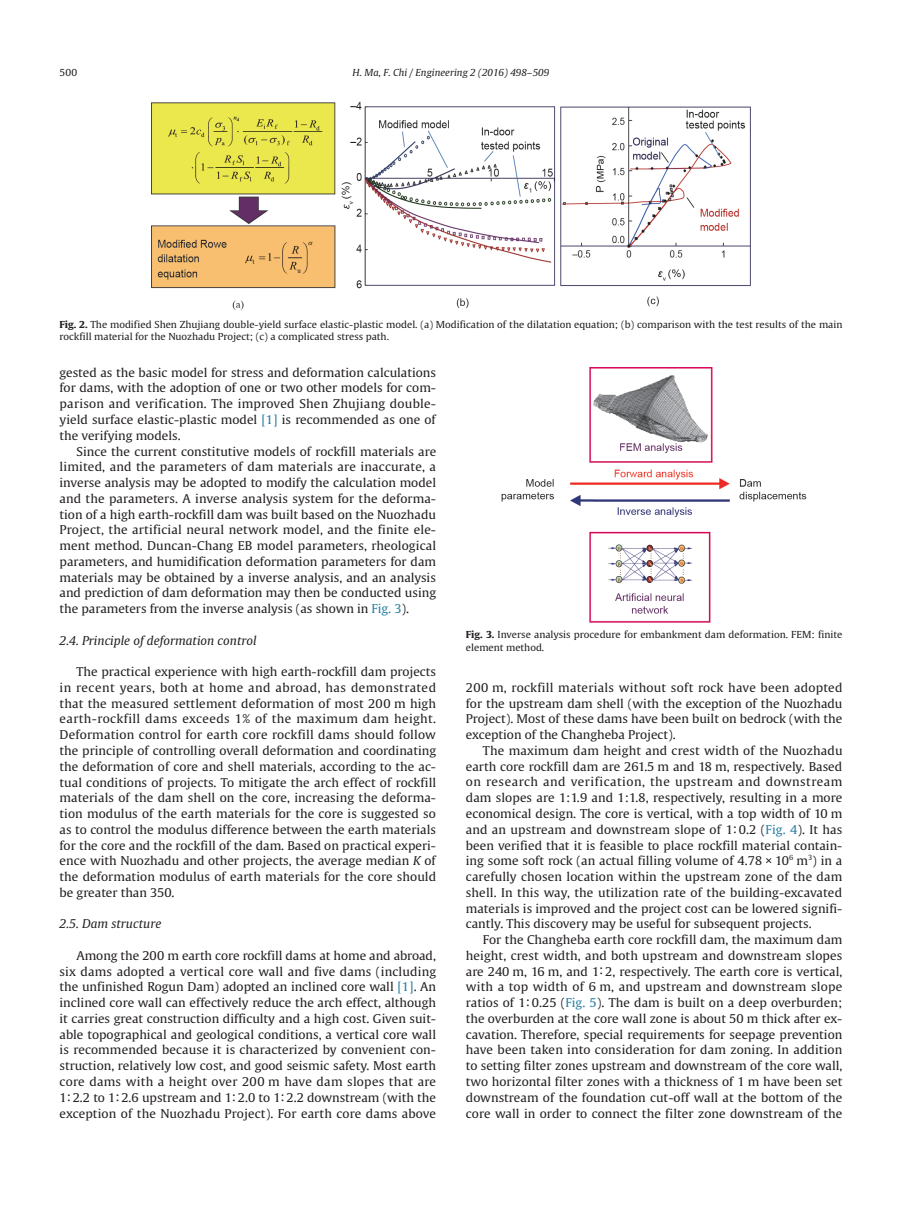
<style>
.page{position:relative;width:919px;height:1217px;background:#fff}
.page>*{position:absolute;margin:0;border:0;box-sizing:border-box;transform-origin:0 0}
.t1{font:12px/15.8px "Gulliver";color:#231f20;text-align:justify;scale:1.04 1}
.t2{font:italic 12px "Gulliver";color:#231f20;scale:1.04 1}
.t3{font:9.6px/12.9px "Gulliver";color:#231f20;scale:1.04 1}
.t4{font:italic 9.6px "Gulliver";color:#231f20;scale:1.04 1}
.t5{font:7.05px "Gulliver";color:#231f20;scale:1.04 1}
.s1{font-weight:700}
.s2{color:#277ea2}
.s3{font-style:italic}
</style>
<div class="page">
<img style="left:151px;top:101px;width:599px;height:209px">
<img style="left:501px;top:367px;width:305px;height:255px">
<p class="t3" style="left:60px;top:66px;width:18px">500</p>
<p class="t4" style="left:352px;top:67px;width:191px">H. Ma, F. Chi / Engineering 2 (2016) 498–509</p>
<p class="t3" style="left:60px;top:317px;width:754px"><span class="s1">Fig. 2.</span> The modified Shen Zhujiang double-yield surface elastic-plastic model. (a) Modification of the dilatation equation; (b) comparison with the test results of the main rockfill material for the Nuozhadu Project; (c) a complicated stress path.</p>
<p class="t1" style="left:60px;top:364px;width:363px">gested as the basic model for stress and deformation calculations for dams, with the adoption of one or two other models for com&shy;parison and verification. The improved Shen Zhujiang double&shy;yield surface elastic-plastic model <span class="s2">[1]</span> is recommended as one of the verifying models.</p>
<p class="t1" style="left:60px;top:443px;width:364px;text-indent:17px">Since the current constitutive models of rockfill materials are limited, and the parameters of dam materials are inaccurate, a inverse analysis may be adopted to modify the calculation model and the parameters. A inverse analysis system for the deforma&shy;tion of a high earth-rockfill dam was built based on the Nuozhadu Project, the artificial neural network model, and the finite ele&shy;ment method. Duncan-Chang EB model parameters, rheological parameters, and humidification deformation parameters for dam materials may be obtained by a inverse analysis, and an analysis and prediction of dam deformation may then be conducted using the parameters from the inverse analysis (as shown in <span class="s2">Fig. 3</span>).</p>
<p class="t2" style="left:60px;top:632px;width:191px">2.4. Principle of deformation control</p>
<p class="t1" style="left:60px;top:663px;width:363px;text-indent:17px">The practical experience with high earth-rockfill dam projects in recent years, both at home and abroad, has demonstrated that the measured settlement deformation of most 200 m high earth-rockfill dams exceeds 1% of the maximum dam height.<br>Deformation control for earth core rockfill dams should follow the principle of controlling overall deformation and coordinating the deformation of core and shell materials, according to the ac&shy;tual conditions of projects. To mitigate the arch effect of rockfill materials of the dam shell on the core, increasing the deforma&shy;tion modulus of the earth materials for the core is suggested so as to control the modulus difference between the earth materials for the core and the rockfill of the dam. Based on practical experi&shy;ence with Nuozhadu and other projects, the average median <span class="s3">K</span> of the deformation modulus of earth materials for the core should be greater than 350.</p>
<p class="t2" style="left:60px;top:916px;width:99px">2.5. Dam structure</p>
<p class="t1" style="left:60px;top:947px;width:363px;text-indent:17px">Among the 200 m earth core rockfill dams at home and abroad, six dams adopted a vertical core wall and five dams (including the unfinished Rogun Dam) adopted an inclined core wall <span class="s2">[1]</span>. An inclined core wall can effectively reduce the arch effect, although it carries great construction difficulty and a high cost. Given suit&shy;able topographical and geological conditions, a vertical core wall is recommended because it is characterized by convenient con&shy;struction, relatively low cost, and good seismic safety. Most earth core dams with a height over 200 m have dam slopes that are 1:2.2 to 1:2.6 upstream and 1:2.0 to 1:2.2 downstream (with the exception of the Nuozhadu Project). For earth core dams above</p>
<p class="t3" style="left:466px;top:628px;width:363px"><span class="s1">Fig. 3.</span> Inverse analysis procedure for embankment dam deformation. FEM: finite element method.</p>
<p class="t1" style="left:466px;top:679px;width:363px">200 m, rockfill materials without soft rock have been adopted for the upstream dam shell (with the exception of the Nuozhadu Project). Most of these dams have been built on bedrock (with the exception of the Changheba Project).</p>
<p class="t1" style="left:466px;top:742px;width:363px;text-indent:17px">The maximum dam height and crest width of the Nuozhadu earth core rockfill dam are 261.5 m and 18 m, respectively. Based on research and verification, the upstream and downstream dam slopes are 1:1.9 and 1:1.8, respectively, resulting in a more economical design. The core is vertical, with a top width of 10 m and an upstream and downstream slope of 1:0.2 (<span class="s2">Fig. 4</span>). It has been verified that it is feasible to place rockfill material contain&shy;ing some soft rock (an actual filling volume of 4.78 × 10</p>
<p class="t5" style="left:808px;top:852px;width:6px">3</p>
<p class="t1" style="left:466px;top:868px;width:363px">carefully chosen location within the upstream zone of the dam shell. In this way, the utilization rate of the building-excavated materials is improved and the project cost can be lowered signifi&shy;cantly. This discovery may be useful for subsequent projects.</p>
<p class="t1" style="left:466px;top:931px;width:363px;text-indent:17px">For the Changheba earth core rockfill dam, the maximum dam height, crest width, and both upstream and downstream slopes are 240 m, 16 m, and 1:2, respectively. The earth core is vertical, with a top width of 6 m, and upstream and downstream slope ratios of 1:0.25 (<span class="s2">Fig. 5</span>). The dam is built on a deep overburden; the overburden at the core wall zone is about 50 m thick after ex&shy;cavation. Therefore, special requirements for seepage prevention have been taken into consideration for dam zoning. In addition to setting filter zones upstream and downstream of the core wall, two horizontal filter zones with a thickness of 1 m have been set downstream of the foundation cut-off wall at the bottom of the core wall in order to connect the filter zone downstream of the</p>
<p class="t5" style="left:789px;top:852px;width:6px">6</p>
<p class="t1" style="left:796px;top:852px;width:46px">m ) in a</p>
</div>
